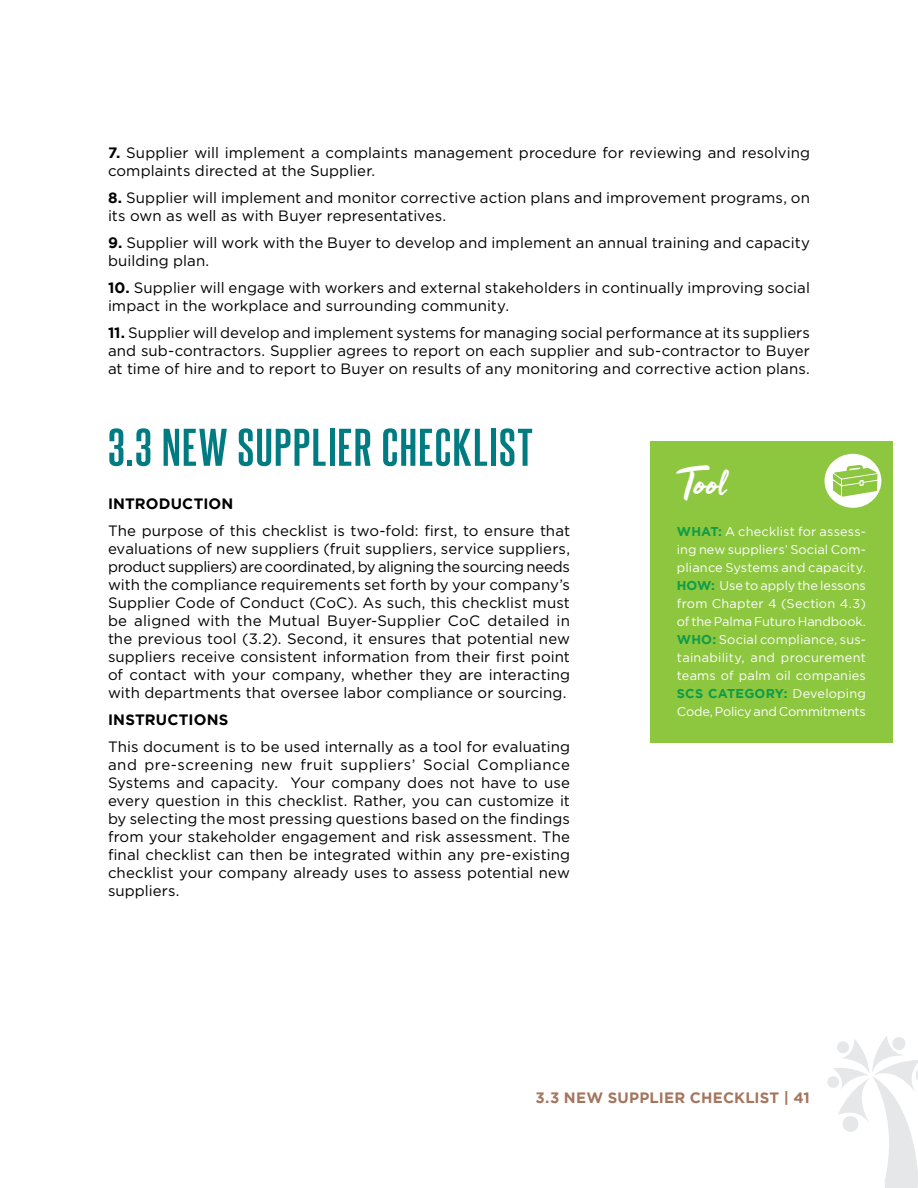
<style>
.page{position:relative;width:918px;height:1188px;background:#fff}
.page>*{position:absolute;margin:0;border:0;box-sizing:border-box;transform-origin:0 0}
.t1{font:700 45px "Steelfish Rg";letter-spacing:.025em;color:#017b82;scale:1.2 1}
.t2{font:45px "Mak Dah";color:#fff}
.t3{font:15px/18px "Gotham";letter-spacing:.005em;color:#000}
.t4{font:700 15px "Gotham";letter-spacing:.015em;color:#a5755e}
.t5{font:700 15px "Gotham";letter-spacing:.015em;color:#000}
.t6{font:12.75px/18px "Gotham";letter-spacing:-.01em;color:#fff;text-align:justify}
.s1{font-weight:700}
.s2{font-weight:700;color:#0d9c4a}
</style>
<div class="page">
<div style="left:650px;top:441px;width:243px;height:301px;background:#8dc63f"></div>
<div style="left:825px;top:454px;width:56px;height:54px;background:#fff;border-radius:50%"></div>
<svg style="left:833px;top:465px;width:44px;height:32px"></svg>
<svg style="left:827px;top:1036px;width:91px;height:152px"></svg>
<p class="t3" style="left:108px;top:143px;width:704px"><span class="s1">7.</span> Supplier will implement a complaints management procedure for reviewing and resolving complaints directed at the Supplier.</p>
<p class="t3" style="left:108px;top:188px;width:704px"><span class="s1">8.</span> Supplier will implement and monitor corrective action plans and improvement programs, on its own as well as with Buyer representatives.</p>
<p class="t3" style="left:108px;top:233px;width:703px"><span class="s1">9.</span> Supplier will work with the Buyer to develop and implement an annual training and capacity building plan.</p>
<p class="t3" style="left:108px;top:278px;width:704px"><span class="s1">10.</span> Supplier will engage with workers and external stakeholders in continually improving social impact in the workplace and surrounding community.</p>
<p class="t3" style="left:108px;top:323px;width:703px;text-align:justify"><span class="s1">11.</span> Supplier will develop and implement systems for managing social performance at its suppliers and sub-contractors. Supplier agrees to report on each supplier and sub-contractor to Buyer at time of hire and to report to Buyer on results of any monitoring and corrective action plans.</p>
<h1 class="t1" style="left:108px;top:415px;width:355px">3.3 NEW SUPPLIER CHECKLIST</h1>
<p class="t5" style="left:108px;top:495px;width:127px">INTRODUCTION</p>
<p class="t3" style="left:108px;top:521px;width:464px;text-align:justify">The purpose of this checklist is two-fold: first, to ensure that evaluations of new suppliers (fruit suppliers, service suppliers, product suppliers) are coordinated, by aligning the sourcing needs with the compliance requirements set forth by your company’s Supplier Code of Conduct (CoC). As such, this checklist must be aligned with the Mutual Buyer-Supplier CoC detailed in the previous tool (3.2). Second, it ensures that potential new suppliers receive consistent information from their first point of contact with your company, whether they are interacting with departments that oversee labor compliance or sourcing.</p>
<p class="t5" style="left:108px;top:711px;width:122px">INSTRUCTIONS</p>
<p class="t3" style="left:108px;top:737px;width:464px;text-align:justify">This document is to be used internally as a tool for evaluating and pre-screening new fruit suppliers’ Social Compliance Systems and capacity. Your company does not have to use every question in this checklist. Rather, you can customize it by selecting the most pressing questions based on the findings from your stakeholder engagement and risk assessment. The final checklist can then be integrated within any pre-existing checklist your company already uses to assess potential new suppliers.</p>
<h1 class="t2" style="left:677px;top:459px;width:51px">Tool</h1>
<p class="t6" style="left:677px;top:522px;width:191px"><span class="s2">WHAT:</span> A checklist for assess&shy;ing new suppliers’ Social Com&shy;pliance Systems and capacity.<br><span class="s2">HOW:</span> Use to apply the lessons from Chapter 4 (Section 4.3) of the Palma Futuro Handbook.<br><span class="s2">WHO:</span> Social compliance, sus&shy;tainability, and procurement teams of palm oil companies <span class="s2">SCS CATEGORY:</span> Developing Code, Policy and Commitments</p>
<p class="t4" style="left:536px;top:1089px;width:276px">3.3 NEW SUPPLIER CHECKLIST | 41</p>
</div>
